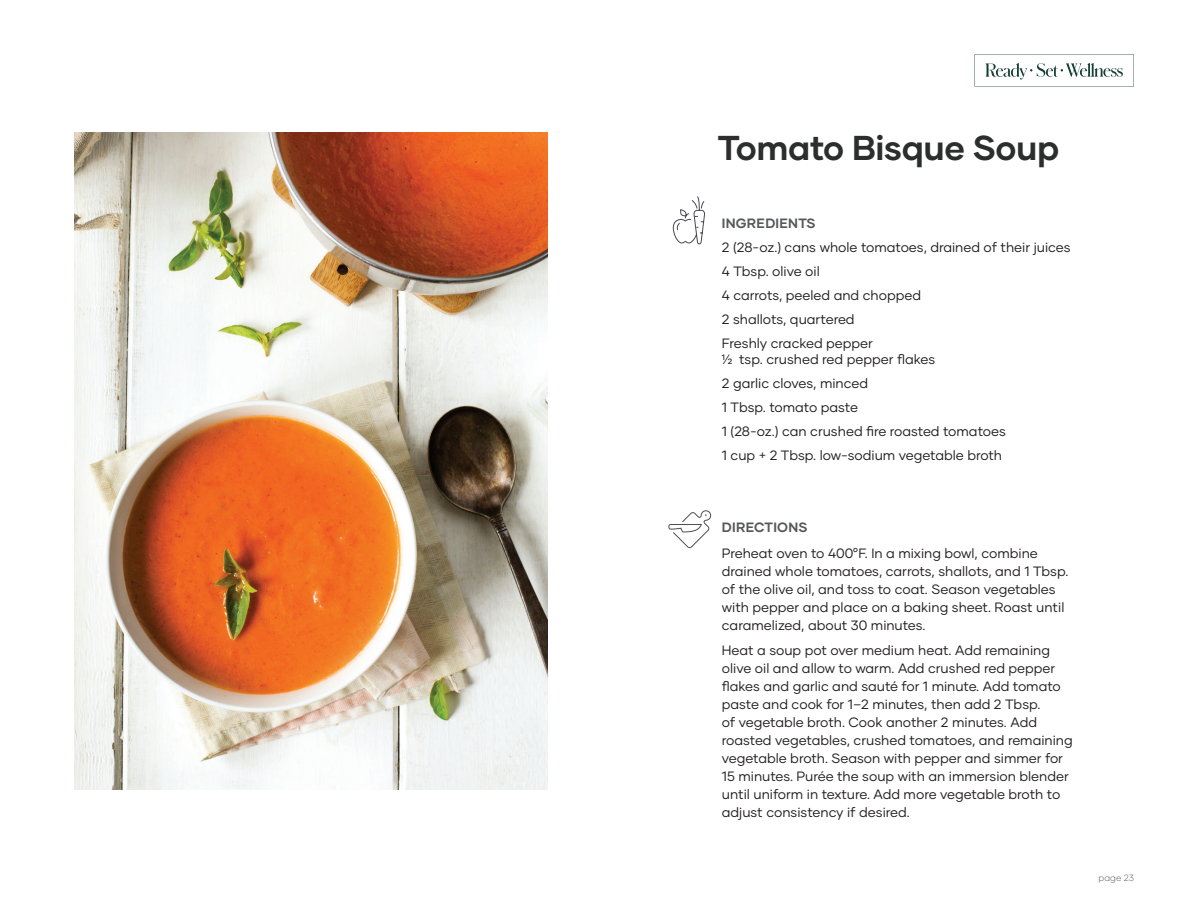
<style>
.page{position:relative;width:1188px;height:918px;background:#fff}
.page>*{position:absolute;margin:0;border:0;box-sizing:border-box;transform-origin:0 0}
.t1{font:700 34.5px "Gilmer";letter-spacing:-.01em;color:#2c2d2d}
.t2{font:13.5px/18px "Gilmer";color:#231f20}
.t3{font:700 13.5px "Gilmer";letter-spacing:.02em;color:#57585a}
.t4{font:300 9px "Gilmer";letter-spacing:.005em;color:#57585a}
</style>
<div class="page">
<svg style="left:975px;top:54px;width:159px;height:33px"></svg>
<img style="left:75px;top:133px;width:473px;height:657px">
<svg style="left:668px;top:510px;width:44px;height:39px"></svg>
<svg style="left:673px;top:196px;width:32px;height:48px"></svg>
<h1 class="t1" style="left:718px;top:126px;width:343px">Tomato Bisque Soup</h1>
<p class="t3" style="left:722px;top:215px;width:95px">INGREDIENTS</p>
<p class="t2" style="left:722px;top:235px;width:350px;line-height:24px">2 (28-oz.) cans whole tomatoes, drained of their juices<br>4 Tbsp. olive oil<br>4 carrots, peeled and chopped<br>2 shallots, quartered<br>Freshly cracked pepper</p>
<p class="t2" style="left:722px;top:348px;width:286px;line-height:24px">1/2 tsp. crushed red pepper flakes<br>2 garlic cloves, minced<br>1 Tbsp. tomato paste<br>1 (28-oz.) can crushed fire roasted tomatoes<br>1 cup + 2 Tbsp. low-sodium vegetable broth</p>
<p class="t3" style="left:722px;top:519px;width:87px">DIRECTIONS</p>
<p class="t2" style="left:722px;top:544px;width:348px">Preheat oven to 400°F. In a mixing bowl, combine drained whole tomatoes, carrots, shallots, and 1 Tbsp. of the olive oil, and toss to coat. Season vegetables with pepper and place on a baking sheet. Roast until caramelized, about 30 minutes.</p>
<p class="t2" style="left:722px;top:642px;width:352px">Heat a soup pot over medium heat. Add remaining olive oil and allow to warm. Add crushed red pepper flakes and garlic and sauté for 1 minute. Add tomato paste and cook for 1–2 minutes, then add 2 Tbsp.<br>of vegetable broth. Cook another 2 minutes. Add roasted vegetables, crushed tomatoes, and remaining vegetable broth. Season with pepper and simmer for 15 minutes. Purée the soup with an immersion blender until uniform in texture. Add more vegetable broth to adjust consistency if desired.</p>
<p class="t4" style="left:1099px;top:872px;width:37px">page 23</p>
</div>
